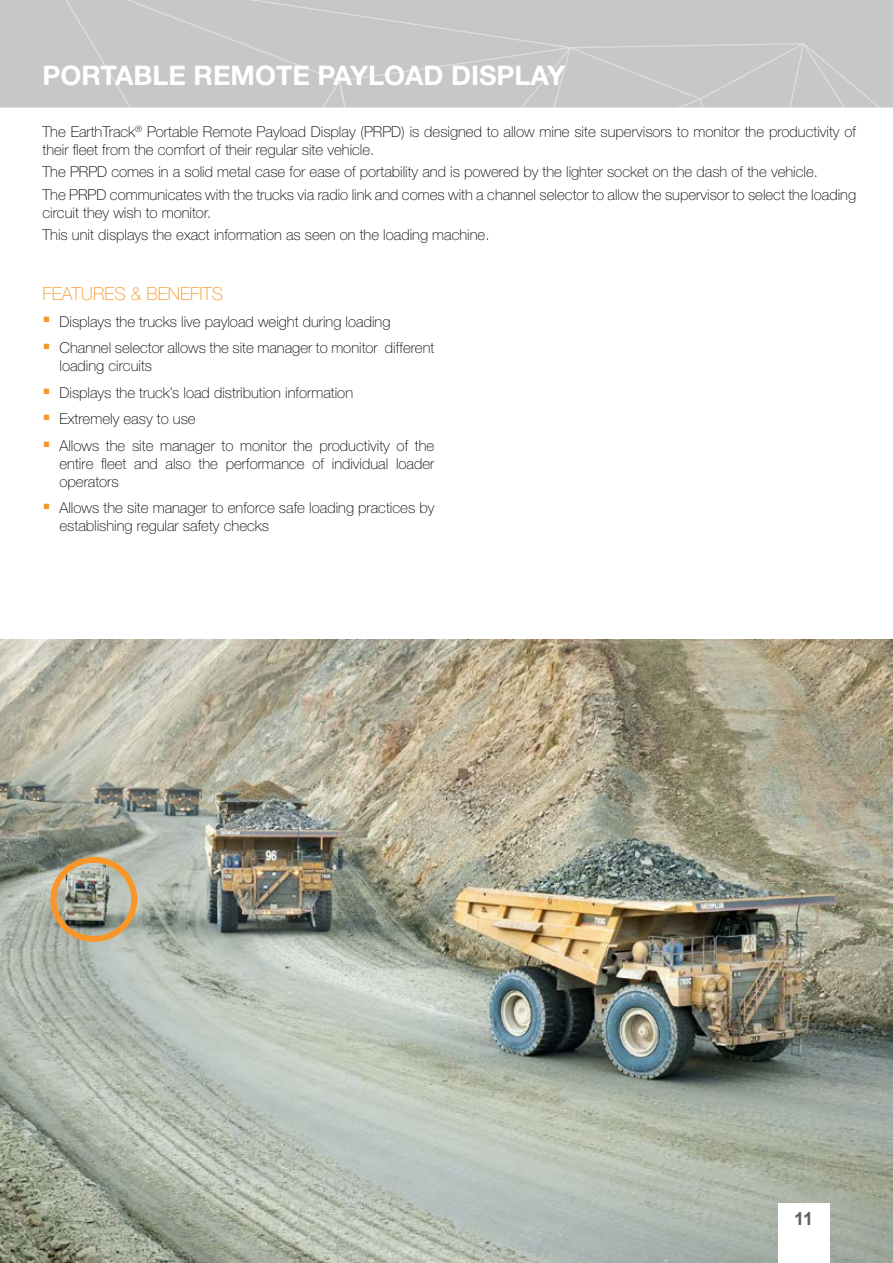
<style>
.page{position:relative;width:893px;height:1263px;background:#fff}
.page>*{position:absolute;margin:0;border:0;box-sizing:border-box;transform-origin:0 0}
.t1{font:700 27px "Helvetica Neue LT Std";color:#fff}
.t2{font:100 18px "Helvetica Neue LT Std";color:#f89728}
.t3{font:700 18px "Arial";color:#5f6062}
.t4{font:100 15px/26.5px "Helvetica Neue LT Std";color:#000}
</style>
<div class="page">
<div style="left:0;top:0;width:893px;height:108px;background:#c7c7c8"></div>
<img style="left:1px;top:639px;width:892px;height:624px">
<img style="left:0;top:639px;width:1px;height:624px">
<div style="left:50px;top:857px;width:87px;height:85px;border:6px solid #f89728;border-radius:50%"></div>
<div style="left:778px;top:1203px;width:51px;height:60px;background:#fff"></div>
<h1 class="t1" style="left:43px;top:59px;width:524px">PORTABLE REMOTE PAYLOAD DISPLAY</h1>
<p class="t4" style="left:43px;top:123px;width:815px;line-height:18px">The EarthTrack<sup>®</sup> Portable Remote Payload Display (PRPD) is designed to allow mine site supervisors to monitor the productivity of their fleet from the comfort of their regular site vehicle.</p>
<p class="t4" style="left:43px;top:161px;width:815px;line-height:22.2px">The PRPD comes in a solid metal case for ease of portability and is powered by the lighter socket on the dash of the vehicle.<br>The PRPD communicates with the trucks via radio link and comes with a channel selector to allow the supervisor to select the loading</p>
<p class="t4" style="left:43px;top:201px;width:448px;line-height:22.2px">circuit they wish to monitor.<br>This unit displays the exact information as seen on the loading machine.</p>
<p class="t2" style="left:43px;top:283px;width:182px">FEATURES &amp; BENEFITS</p>
<p class="t4" style="left:60px;top:308px;width:376px">Displays the trucks live payload weight during loading<br>Channel selector allows the site manager to monitor different</p>
<p class="t4" style="left:60px;top:352px;width:376px">loading circuits<br>Displays the truck’s load distribution information<br>Extremely easy to use<br>Allows the site manager to monitor the productivity of the</p>
<p class="t4" style="left:60px;top:454px;width:376px;line-height:18px">entire fleet and also the performance of individual loader operators</p>
<p class="t4" style="left:60px;top:499px;width:376px;line-height:18px">Allows the site manager to enforce safe loading practices by establishing regular safety checks</p>
<p class="t3" style="left:794px;top:1206px;width:21px">11</p>
</div>
